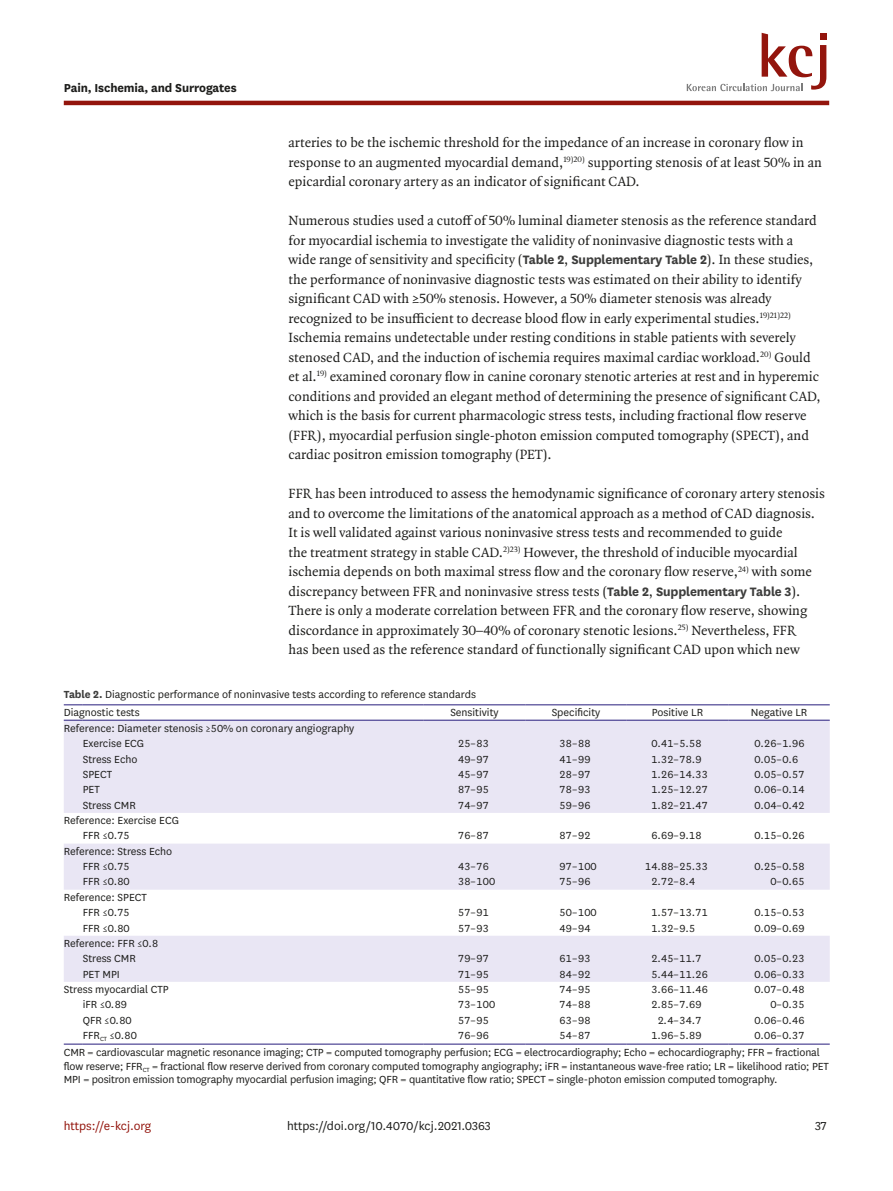
<style>
.page{position:relative;width:893px;height:1191px;background:#fff}
.page>*{position:absolute;margin:0;border:0;box-sizing:border-box;transform-origin:0 0}
.body_p{font:14.25px/19.5px "Quadraat OT";color:#1d1d1b}
.body_p_first{font:14.25px/19.5px "Quadraat OT";color:#1d1d1b}
.t1{font:13.5px "National";color:#1d1d1b}
.t2{font:700 13.5px "National";letter-spacing:-.01em;color:#1d1d1b}
.t3{font:13.5px "National";color:#93150d}
.t4{font:12px/15.3px "National";letter-spacing:-.01em;color:#1d1d1b}
.s1{font-family:"National";font-weight:700;color:#3d3d3c}
.s2{font-weight:700;color:#3d3d3c}
</style>
<div class="page">
<hr style="left:64px;top:101px;width:765px;height:4px;background:#93150d">
<div style="left:820px;top:34px;width:7px;height:6px;background:#93150d"></div>
<svg style="left:687px;top:33px;width:139px;height:58px"></svg>
<svg style="left:64px;top:720px;width:766px;height:261px;fill:#e9e6f4"></svg>
<svg style="left:64px;top:704px;width:19px;height:1px"></svg>
<hr style="left:83px;top:704px;width:341px;height:1px;background:#312783">
<hr style="left:424px;top:704px;width:101px;height:1px;background:#312783">
<hr style="left:525px;top:704px;width:102px;height:1px;background:#312783">
<hr style="left:627px;top:704px;width:101px;height:1px;background:#312783">
<hr style="left:728px;top:704px;width:102px;height:1px;background:#312783">
<svg style="left:64px;top:719px;width:19px;height:1px"></svg>
<hr style="left:83px;top:719px;width:341px;height:1px;background:#312783">
<hr style="left:424px;top:719px;width:101px;height:1px;background:#312783">
<hr style="left:525px;top:719px;width:102px;height:1px;background:#312783">
<hr style="left:627px;top:719px;width:101px;height:1px;background:#312783">
<hr style="left:728px;top:719px;width:102px;height:1px;background:#312783">
<svg style="left:64px;top:1043px;width:19px;height:1px"></svg>
<hr style="left:83px;top:1043px;width:341px;height:1px;background:#312783">
<hr style="left:424px;top:1043px;width:101px;height:1px;background:#312783">
<hr style="left:525px;top:1043px;width:102px;height:1px;background:#312783">
<hr style="left:627px;top:1043px;width:101px;height:1px;background:#312783">
<hr style="left:728px;top:1043px;width:102px;height:1px;background:#312783">
<p class="t2" style="left:64px;top:78px;width:174px">Pain, Ischemia, and Surrogates</p>
<p class="body_p_first" style="left:289px;top:133px;width:535px">arteries to be the ischemic threshold for the impedance of an increase in coronary flow in response to an augmented myocardial demand,<sup>19)20)</sup> supporting stenosis of at least 50% in an epicardial coronary artery as an indicator of significant CAD.</p>
<p class="body_p" style="left:289px;top:211px;width:534px">Numerous studies used a cutoff of 50% luminal diameter stenosis as the reference standard for myocardial ischemia to investigate the validity of noninvasive diagnostic tests with a wide range of sensitivity and specificity (<span class="s1">Table 2</span>, <span class="s1">Supplementary Table 2</span>). In these studies, the performance of noninvasive diagnostic tests was estimated on their ability to identify significant CAD with ≥50% stenosis. However, a 50% diameter stenosis was already recognized to be insufficient to decrease blood flow in early experimental studies.<sup>19)21)22)<br></sup>Ischemia remains undetectable under resting conditions in stable patients with severely stenosed CAD, and the induction of ischemia requires maximal cardiac workload.<sup>20)</sup> Gould et al.<sup>19)</sup> examined coronary flow in canine coronary stenotic arteries at rest and in hyperemic conditions and provided an elegant method of determining the presence of significant CAD, which is the basis for current pharmacologic stress tests, including fractional flow reserve (FFR), myocardial perfusion single-photon emission computed tomography (SPECT), and cardiac positron emission tomography (PET).</p>
<p class="body_p" style="left:289px;top:484px;width:538px">FFR has been introduced to assess the hemodynamic significance of coronary artery stenosis and to overcome the limitations of the anatomical approach as a method of CAD diagnosis.<br>It is well validated against various noninvasive stress tests and recommended to guide<br>the treatment strategy in stable CAD.<sup>2)23)</sup> However, the threshold of inducible myocardial ischemia depends on both maximal stress flow and the coronary flow reserve,<sup>24)</sup> with some discrepancy between FFR and noninvasive stress tests (<span class="s1">Table 2</span>, <span class="s1">Supplementary Table 3</span>).<br>There is only a moderate correlation between FFR and the coronary flow reserve, showing discordance in approximately 30–40% of coronary stenotic lesions.<sup>25)</sup> Nevertheless, FFR<br>has been used as the reference standard of functionally significant CAD upon which new</p>
<p class="t4" style="left:64px;top:685px;width:414px;line-height:17.7px"><span class="s2">Table 2.</span> Diagnostic performance of noninvasive tests according to reference standards<br>Diagnostic tests</p>
<p class="t4" style="left:450px;top:704px;width:50px">Sensitivity</p>
<p class="t4" style="left:552px;top:704px;width:50px">Specificity</p>
<p class="t4" style="left:652px;top:704px;width:53px">Positive LR</p>
<p class="t4" style="left:751px;top:704px;width:58px">Negative LR</p>
<p class="t4" style="left:83px;top:720px;width:273px;text-indent:-19px">Reference: Diameter stenosis ≥50% on coronary angiography<br>Exercise ECG</p>
<p class="t4" style="left:458px;top:735px;width:33px">25–83</p>
<p class="t4" style="left:559px;top:735px;width:33px">38–88</p>
<p class="t4" style="left:651px;top:735px;width:52px">0.41–5.58</p>
<p class="t4" style="left:754px;top:735px;width:52px">0.26–1.96</p>
<p class="t4" style="left:83px;top:750px;width:56px">Stress Echo</p>
<p class="t4" style="left:458px;top:750px;width:33px">49–97</p>
<p class="t4" style="left:559px;top:750px;width:33px">41–99</p>
<p class="t4" style="left:651px;top:750px;width:52px">1.32–78.9</p>
<p class="t4" style="left:754px;top:750px;width:46px">0.05–0.6</p>
<p class="t4" style="left:83px;top:766px;width:31px">SPECT</p>
<p class="t4" style="left:458px;top:766px;width:33px">45–97</p>
<p class="t4" style="left:559px;top:766px;width:33px">28–97</p>
<p class="t4" style="left:651px;top:766px;width:59px">1.26–14.33</p>
<p class="t4" style="left:754px;top:766px;width:52px">0.05–0.57</p>
<p class="t4" style="left:83px;top:781px;width:19px">PET</p>
<p class="t4" style="left:458px;top:781px;width:33px">87–95</p>
<p class="t4" style="left:559px;top:781px;width:33px">78–93</p>
<p class="t4" style="left:651px;top:781px;width:59px">1.25–12.27</p>
<p class="t4" style="left:754px;top:781px;width:52px">0.06–0.14</p>
<p class="t4" style="left:83px;top:796px;width:55px">Stress CMR</p>
<p class="t4" style="left:458px;top:796px;width:33px">74–97</p>
<p class="t4" style="left:559px;top:796px;width:33px">59–96</p>
<p class="t4" style="left:651px;top:796px;width:59px">1.82–21.47</p>
<p class="t4" style="left:754px;top:796px;width:52px">0.04–0.42</p>
<p class="t4" style="left:83px;top:812px;width:98px;text-indent:-19px">Reference: Exercise ECG<br>FFR ≤0.75</p>
<p class="t4" style="left:458px;top:827px;width:33px">76–87</p>
<p class="t4" style="left:559px;top:827px;width:33px">87–92</p>
<p class="t4" style="left:651px;top:827px;width:52px">6.69–9.18</p>
<p class="t4" style="left:754px;top:827px;width:52px">0.15–0.26</p>
<p class="t4" style="left:83px;top:843px;width:91px;text-indent:-19px">Reference: Stress Echo<br>FFR ≤0.75</p>
<p class="t4" style="left:458px;top:858px;width:33px">43–76</p>
<p class="t4" style="left:559px;top:858px;width:39px">97–100</p>
<p class="t4" style="left:645px;top:858px;width:65px">14.88–25.33</p>
<p class="t4" style="left:754px;top:858px;width:52px">0.25–0.58</p>
<p class="t4" style="left:83px;top:873px;width:49px">FFR ≤0.80</p>
<p class="t4" style="left:458px;top:873px;width:39px">38–100</p>
<p class="t4" style="left:559px;top:873px;width:33px">75–96</p>
<p class="t4" style="left:651px;top:873px;width:46px">2.72–8.4</p>
<p class="t4" style="left:770px;top:873px;width:36px">0–0.65</p>
<p class="t4" style="left:64px;top:889px;width:85px;text-align:center">Reference: SPECT<br>FFR ≤0.75</p>
<p class="t4" style="left:458px;top:904px;width:33px">57–91</p>
<p class="t4" style="left:559px;top:904px;width:39px">50–100</p>
<p class="t4" style="left:651px;top:904px;width:59px">1.57–13.71</p>
<p class="t4" style="left:754px;top:904px;width:52px">0.15–0.53</p>
<p class="t4" style="left:83px;top:919px;width:49px">FFR ≤0.80</p>
<p class="t4" style="left:458px;top:919px;width:33px">57–93</p>
<p class="t4" style="left:559px;top:919px;width:33px">49–94</p>
<p class="t4" style="left:651px;top:919px;width:46px">1.32–9.5</p>
<p class="t4" style="left:754px;top:919px;width:52px">0.09–0.69</p>
<p class="t4" style="left:64px;top:935px;width:96px;text-align:center">Reference: FFR ≤0.8<br>Stress CMR</p>
<p class="t4" style="left:458px;top:950px;width:33px">79–97</p>
<p class="t4" style="left:559px;top:950px;width:33px">61–93</p>
<p class="t4" style="left:651px;top:950px;width:52px">2.45–11.7</p>
<p class="t4" style="left:754px;top:950px;width:52px">0.05–0.23</p>
<p class="t4" style="left:83px;top:965px;width:39px">PET MPI</p>
<p class="t4" style="left:458px;top:965px;width:33px">71–95</p>
<p class="t4" style="left:559px;top:965px;width:33px">84–92</p>
<p class="t4" style="left:651px;top:965px;width:59px">5.44–11.26</p>
<p class="t4" style="left:754px;top:965px;width:52px">0.06–0.33</p>
<p class="t4" style="left:64px;top:981px;width:106px">Stress myocardial CTP</p>
<p class="t4" style="left:458px;top:981px;width:33px">55–95</p>
<p class="t4" style="left:559px;top:981px;width:33px">74–95</p>
<p class="t4" style="left:651px;top:981px;width:59px">3.66–11.46</p>
<p class="t4" style="left:754px;top:981px;width:52px">0.07–0.48</p>
<p class="t4" style="left:83px;top:996px;width:46px">iFR ≤0.89</p>
<p class="t4" style="left:458px;top:996px;width:39px">73–100</p>
<p class="t4" style="left:559px;top:996px;width:33px">74–88</p>
<p class="t4" style="left:651px;top:996px;width:52px">2.85–7.69</p>
<p class="t4" style="left:770px;top:996px;width:36px">0–0.35</p>
<p class="t4" style="left:83px;top:1011px;width:51px">QFR ≤0.80</p>
<p class="t4" style="left:458px;top:1011px;width:33px">57–95</p>
<p class="t4" style="left:559px;top:1011px;width:33px">63–98</p>
<p class="t4" style="left:657px;top:1011px;width:46px">2.4–34.7</p>
<p class="t4" style="left:754px;top:1011px;width:52px">0.06–0.46</p>
<p class="t4" style="left:83px;top:1027px;width:56px">FFR<sub>CT</sub> ≤0.80</p>
<p class="t4" style="left:458px;top:1027px;width:33px">76–96</p>
<p class="t4" style="left:559px;top:1027px;width:33px">54–87</p>
<p class="t4" style="left:651px;top:1027px;width:52px">1.96–5.89</p>
<p class="t4" style="left:64px;top:1026px;width:758px;line-height:17.4px;text-indent:690px">0.06–0.37<br>CMR = cardiovascular magnetic resonance imaging; CTP = computed tomography perfusion; ECG = electrocardiography; Echo = echocardiography; FFR = fractional</p>
<p class="t4" style="left:64px;top:1059px;width:767px;line-height:13.5px">flow reserve; FFR<sub>CT</sub> = fractional flow reserve derived from coronary computed tomography angiography; iFR = instantaneous wave-free ratio; LR = likelihood ratio; PET<br>MPI = positron emission tomography myocardial perfusion imaging; QFR = quantitative flow ratio; SPECT = single-photon emission computed tomography.</p>
<p class="t3" style="left:64px;top:1116px;width:89px">https://e-kcj.org</p>
<p class="t1" style="left:287px;top:1116px;width:205px">https://doi.org/10.4070/kcj.2021.0363</p>
<p class="t1" style="left:815px;top:1116px;width:13px">37</p>
</div>
